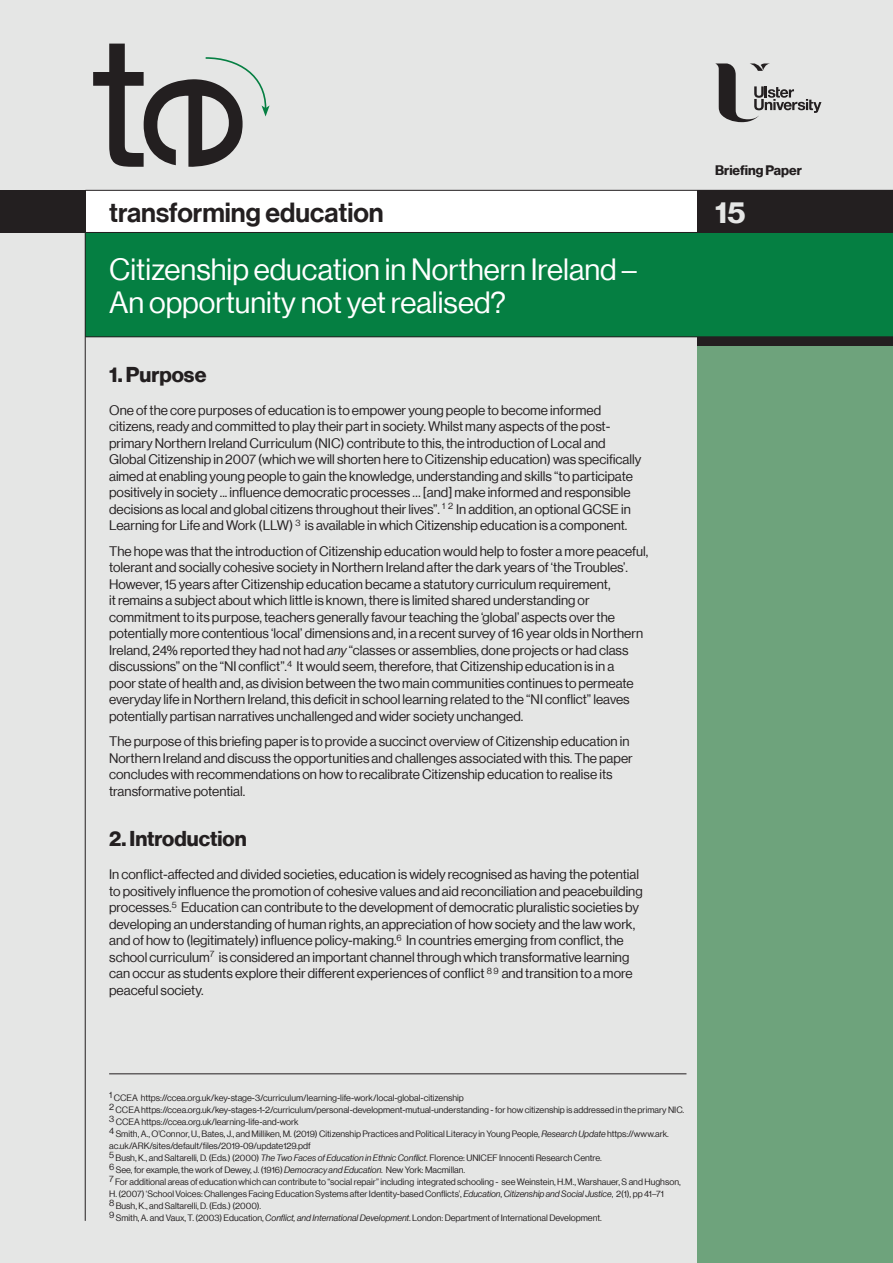
<style>
.page{position:relative;width:893px;height:1263px;background:#e5e6e5}
.page>*{position:absolute;margin:0;border:0;box-sizing:border-box;transform-origin:0 0}
.t1{font:30px/33px "N Haas Grotesk DS Pro 55 Rg";color:#fff}
.t2{font:30px "N Haas Grotesk DS Pro 75 Bd";color:#e5e6e5}
.t3{font:27px "N Haas Grotesk DS Pro 65 Md";color:#231f20}
.t4{font:21px "N Haas Grotesk DS Pro 75 Bd";color:#231f20}
.t5{font:13.5px/16.5px "N Haas Grotesk DS Pro 55 Rg";color:#231f20}
.t6{font:13.5px "N Haas Grotesk DS Pro 75 Bd";color:#231f20}
.t7{font:9px/12px "N Haas Grotesk DS Pro 55 Rg";color:#231f20}
.s1{font-family:"N Haas Grotesk DS Pro 56 It"}
</style>
<div class="page">
<div style="left:697px;top:337px;width:196px;height:926px;background:#6ea37c"></div>
<div style="left:86px;top:190px;width:618px;height:43px;background:#fff"></div>
<div style="left:0;top:190px;width:85px;height:43px;background:#231f20"></div>
<div style="left:85px;top:232px;width:808px;height:105px;background:#057f42"></div>
<hr style="left:85px;top:337px;width:808px;height:1px;background:#231f20">
<hr style="left:85px;top:190px;width:808px;height:1px;background:#231f20">
<hr style="left:85px;top:232px;width:808px;height:1px;background:#231f20">
<div style="left:697px;top:190px;width:196px;height:43px;background:#231f20"></div>
<div style="left:697px;top:337px;width:196px;height:8px;background:#231f20"></div>
<svg style="left:93px;top:44px;width:177px;height:123px"></svg>
<svg style="left:715px;top:63px;width:106px;height:59px"></svg>
<hr style="left:85px;top:190px;width:1px;height:1031px;background:#231f20">
<hr style="left:109px;top:1073px;width:577px;height:1px;background:#231f20">
<p class="t6" style="left:715px;top:162px;width:88px">Briefing Paper</p>
<h2 class="t3" style="left:109px;top:197px;width:276px">transforming education</h2>
<h1 class="t2" style="left:715px;top:195px;width:32px">15</h1>
<h1 class="t1" style="left:109px;top:253px;width:529px">Citizenship education in Northern Ireland –<br>An opportunity not yet realised?</h1>
<h3 class="t4" style="left:109px;top:362px;width:99px">1. Purpose</h3>
<p class="t5" style="left:109px;top:402px;width:534px">One of the core purposes of education is to empower young people to become informed citizens, ready and committed to play their part in society. Whilst many aspects of the post&shy;primary Northern Ireland Curriculum (NIC) contribute to this, the introduction of Local and Global Citizenship in 2007 (which we will shorten here to Citizenship education) was specifically aimed at enabling young people to gain the knowledge, understanding and skills “to participate positively in society ... influence democratic processes … [and] make informed and responsible decisions as local and global citizens throughout their lives”. <sup>1</sup> <sup>2</sup> In addition, an optional GCSE in Learning for Life and Work (LLW) <sup>3</sup> is available in which Citizenship education is a component.</p>
<p class="t5" style="left:109px;top:543px;width:541px">The hope was that the introduction of Citizenship education would help to foster a more peaceful, tolerant and socially cohesive society in Northern Ireland after the dark years of ‘the Troubles’.<br>However, 15 years after Citizenship education became a statutory curriculum requirement,<br>it remains a subject about which little is known, there is limited shared understanding or commitment to its purpose, teachers generally favour teaching the ‘global’ aspects over the potentially more contentious ‘local’ dimensions and, in a recent survey of 16 year olds in Northern Ireland, 24% reported they had not had <span class="s1">any</span> “classes or assemblies, done projects or had class discussions” on the “NI conflict”.<sup>4</sup> It would seem, therefore, that Citizenship education is in a<br>poor state of health and, as division between the two main communities continues to permeate everyday life in Northern Ireland, this deficit in school learning related to the “NI conflict” leaves potentially partisan narratives unchallenged and wider society unchanged.</p>
<p class="t5" style="left:109px;top:733px;width:525px">The purpose of this briefing paper is to provide a succinct overview of Citizenship education in Northern Ireland and discuss the opportunities and challenges associated with this. The paper concludes with recommendations on how to recalibrate Citizenship education to realise its transformative potential.</p>
<h3 class="t4" style="left:109px;top:827px;width:139px">2. Introduction</h3>
<p class="t5" style="left:109px;top:866px;width:535px">In conflict-affected and divided societies, education is widely recognised as having the potential to positively influence the promotion of cohesive values and aid reconciliation and peacebuilding processes.<sup>5</sup> Education can contribute to the development of democratic pluralistic societies by developing an understanding of human rights, an appreciation of how society and the law work, and of how to (legitimately) influence policy-making.<sup>6</sup> In countries emerging from conflict, the school curriculum<sup>7</sup> is considered an important channel through which transformative learning can occur as students explore their different experiences of conflict <sup>8</sup> <sup>9</sup> and transition to a more peaceful society.</p>
<p class="t7" style="left:109px;top:1092px;width:576px">1 CCEA https://ccea.org.uk/key-stage-3/curriculum/learning-life-work/local-global-citizenship<br>2 CCEA https://ccea.org.uk/key-stages-1-2/curriculum/personal-development-mutual-understanding - for how citizenship is addressed in the primary NIC.<br>3 CCEA https://ccea.org.uk/learning-life-and-work<br>4 Smith, A., O’Connor, U., Bates, J., and Milliken, M. (2019) Citizenship Practices and Political Literacy in Young People, <span class="s1">Research Update</span> https://www.ark. ac.uk/ARK/sites/default/files/2019-09/update129.pdf<br>5 Bush, K., and Saltarelli, D. (Eds.) (2000) <span class="s1">The Two Faces of Education in Ethnic Conflict</span>. Florence: UNICEF Innocenti Research Centre.<br>6 See, for example, the work of Dewey, J. (1916) <span class="s1">Democracy and Education</span>. New York: Macmillan.<br>7 For additional areas of education which can contribute to “social repair” including integrated schooling - see Weinstein, H.M., Warshauer, S and Hughson, H. (2007) ‘School Voices: Challenges Facing Education Systems after Identity-based Conflicts’, <span class="s1">Education</span>, <span class="s1">Citizenship and Social Justice</span>, 2(1), pp 41–71<br>8 Bush, K., and Saltarelli, D. (Eds.) (2000).<br>9 Smith, A. and Vaux, T. (2003) Education, <span class="s1">Conflict, and International Development</span>. London: Department of International Development.</p>
</div>
